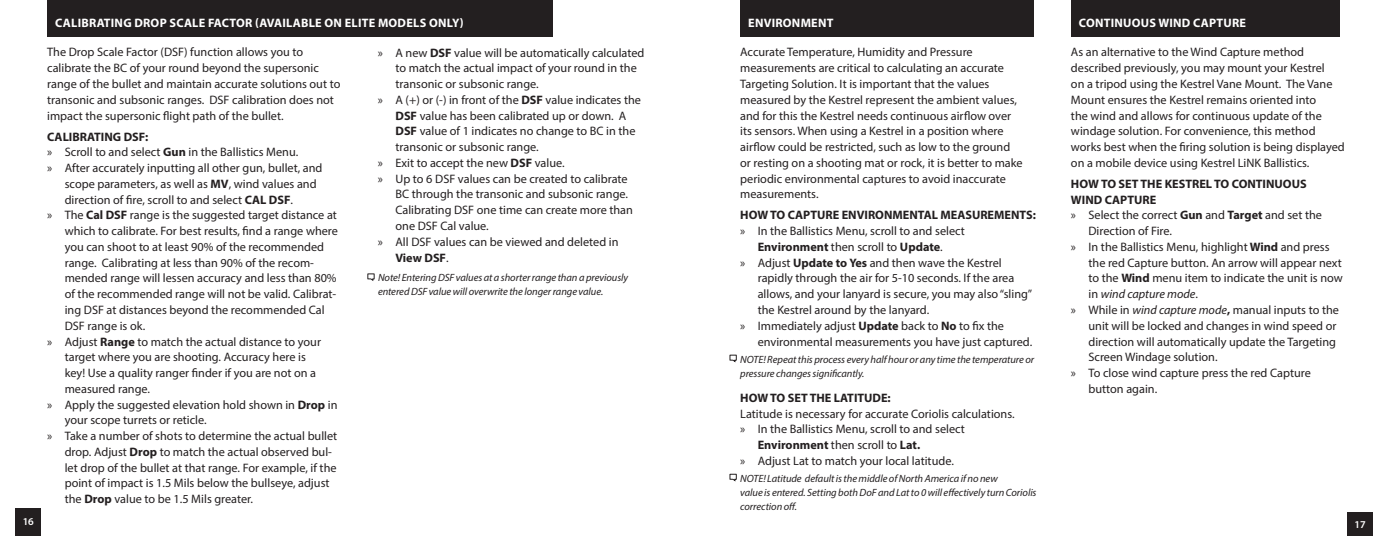
<style>
.page{position:relative;width:1386px;height:536px;background:#fff}
.page>*{position:absolute;margin:0;border:0;box-sizing:border-box;transform-origin:0 0}
.t1{font:12.25px/15.8px "Myriad Pro";color:#231f20}
.t2{font:700 12.25px "Myriad Pro";color:#231f20}
.t3{font:700 12.25px "Myriad Pro";letter-spacing:.02em;color:#fff}
.t4{font:italic 12.25px "Myriad Pro";color:#231f20}
.t5{font:italic 10.5px/14px "Myriad Pro";letter-spacing:-.005em;color:#231f20}
.t6{font:600 10.5px "Myriad Pro";color:#fff}
.s1{font-weight:700}
.s2{font-weight:400}
.s3{font-style:normal}
.s4{font-style:italic}
</style>
<div class="page">
<div style="left:1348px;top:512px;width:25px;height:24px;background:#231f20"></div>
<div style="left:16px;top:508px;width:25px;height:28px;background:#231f20"></div>
<div style="left:47px;top:0;width:506px;height:37px;background:#231f20"></div>
<svg style="left:367px;top:273px;width:8px;height:8px"></svg>
<div style="left:740px;top:0;width:294px;height:37px;background:#231f20"></div>
<div style="left:1071px;top:0;width:268px;height:37px;background:#231f20"></div>
<svg style="left:729px;top:354px;width:8px;height:9px"></svg>
<svg style="left:729px;top:473px;width:8px;height:9px"></svg>
<p class="t6" style="left:23px;top:514px;width:13px">16</p>
<p class="t3" style="left:55px;top:15px;width:410px">CALIBRATING DROP SCALE FACTOR (AVAILABLE ON ELITE MODELS ONLY)</p>
<p class="t1" style="left:47px;top:44px;width:295px">The Drop Scale Factor (DSF) function allows you to calibrate the BC of your round beyond the supersonic range of the bullet and maintain accurate solutions out to transonic and subsonic ranges. DSF calibration does not impact the supersonic flight path of the bullet.</p>
<p class="t2" style="left:47px;top:128px;width:103px">CALIBRATING DSF:</p>
<p class="t1" style="left:47px;top:144px;width:253px">» Scroll to and select <span class="s1">Gun</span> in the Ballistics Menu.</p>
<p class="t1" style="left:47px;top:160px;width:277px">» After accurately inputting all other gun, bullet, and</p>
<p class="t1" style="left:65px;top:176px;width:253px">scope parameters, as well as <span class="s1">MV</span>, wind values and</p>
<p class="t1" style="left:65px;top:191px;width:230px">direction of fire, scroll to and select <span class="s1">CAL DSF</span>.</p>
<p class="t1" style="left:47px;top:207px;width:291px">» The <span class="s1">Cal DSF</span> range is the suggested target distance at</p>
<p class="t1" style="left:65px;top:223px;width:275px">which to calibrate. For best results, find a range where</p>
<p class="t1" style="left:65px;top:239px;width:261px">you can shoot to at least 90% of the recommended</p>
<p class="t1" style="left:65px;top:254px;width:251px">range. Calibrating at less than 90% of the recom-</p>
<p class="t1" style="left:65px;top:270px;width:273px">mended range will lessen accuracy and less than 80%</p>
<p class="t1" style="left:65px;top:286px;width:273px">of the recommended range will not be valid. Calibrat-</p>
<p class="t1" style="left:65px;top:302px;width:262px">ing DSF at distances beyond the recommended Cal</p>
<p class="t1" style="left:65px;top:317px;width:82px">DSF range is ok.</p>
<p class="t1" style="left:47px;top:333px;width:275px">» Adjust <span class="s1">Range</span> to match the actual distance to your</p>
<p class="t1" style="left:65px;top:349px;width:243px">target where you are shooting. Accuracy here is</p>
<p class="t1" style="left:65px;top:365px;width:253px">key! Use a quality ranger finder if you are not on a</p>
<p class="t1" style="left:65px;top:380px;width:87px">measured range.</p>
<p class="t1" style="left:47px;top:396px;width:292px">» Apply the suggested elevation hold shown in <span class="s1">Drop</span> in</p>
<p class="t1" style="left:65px;top:412px;width:143px">your scope turrets or reticle.</p>
<p class="t1" style="left:47px;top:428px;width:292px">» Take a number of shots to determine the actual bullet</p>
<p class="t1" style="left:65px;top:443px;width:269px">drop. Adjust <span class="s1">Drop</span> to match the actual observed bul-</p>
<p class="t1" style="left:65px;top:459px;width:273px">let drop of the bullet at that range. For example, if the</p>
<p class="t1" style="left:65px;top:475px;width:266px">point of impact is 1.5 Mils below the bullseye, adjust</p>
<p class="t1" style="left:65px;top:491px;width:190px">the <span class="s1">Drop</span> value to be 1.5 Mils greater.</p>
<p class="t1" style="left:378px;top:44px;width:268px">» A new <span class="s1">DSF</span> value will be automatically calculated</p>
<p class="t1" style="left:396px;top:60px;width:243px">to match the actual impact of your round in the</p>
<p class="t1" style="left:396px;top:76px;width:145px">transonic or subsonic range.</p>
<p class="t1" style="left:378px;top:92px;width:265px">» A (+) or (-) in front of the <span class="s1">DSF</span> value indicates the</p>
<p class="t1" style="left:396px;top:107px;width:232px"><span class="s1">DSF</span> value has been calibrated up or down. A</p>
<p class="t1" style="left:396px;top:123px;width:242px"><span class="s1">DSF</span> value of 1 indicates no change to BC in the</p>
<p class="t1" style="left:396px;top:139px;width:145px">transonic or subsonic range.</p>
<p class="t1" style="left:378px;top:155px;width:188px">» Exit to accept the new <span class="s1">DSF</span> value.</p>
<p class="t1" style="left:378px;top:170px;width:251px">» Up to 6 DSF values can be created to calibrate</p>
<p class="t1" style="left:396px;top:186px;width:234px">BC through the transonic and subsonic range.</p>
<p class="t1" style="left:396px;top:202px;width:239px">Calibrating DSF one time can create more than</p>
<p class="t1" style="left:396px;top:218px;width:95px">one DSF Cal value.</p>
<p class="t1" style="left:378px;top:233px;width:242px">» All DSF values can be viewed and deleted in</p>
<p class="t2" style="left:396px;top:249px;width:55px">View DSF<span class="s2">.</span></p>
<p class="t5" style="left:378px;top:270px;width:252px">Note! Entering DSF values at a shorter range than a previously entered DSF value will overwrite the longer range value.</p>
<p class="t3" style="left:748px;top:15px;width:87px">ENVIRONMENT</p>
<p class="t1" style="left:740px;top:44px;width:284px">Accurate Temperature, Humidity and Pressure measurements are critical to calculating an accurate Targeting Solution. It is important that the values measured by the Kestrel represent the ambient values, and for this the Kestrel needs continuous airflow over its sensors. When using a Kestrel in a position where airflow could be restricted, such as low to the ground or resting on a shooting mat or rock, it is better to make periodic environmental captures to avoid inaccurate measurements.</p>
<p class="t2" style="left:740px;top:207px;width:297px">HOW TO CAPTURE ENVIRONMENTAL MEASUREMENTS:</p>
<p class="t1" style="left:740px;top:223px;width:226px">» In the Ballistics Menu, scroll to and select</p>
<p class="t2" style="left:758px;top:239px;width:187px">Environment <span class="s2">then scroll to</span> Update<span class="s2">.</span></p>
<p class="t1" style="left:740px;top:254px;width:263px">» Adjust <span class="s1">Update to Yes</span> and then wave the Kestrel</p>
<p class="t1" style="left:758px;top:270px;width:258px">rapidly through the air for 5-10 seconds. If the area</p>
<p class="t1" style="left:758px;top:286px;width:276px">allows, and your lanyard is secure, you may also “sling”</p>
<p class="t1" style="left:758px;top:302px;width:173px">the Kestrel around by the lanyard.</p>
<p class="t1" style="left:740px;top:317px;width:265px">» Immediately adjust <span class="s1">Update</span> back to <span class="s1">No</span> to fix the</p>
<p class="t1" style="left:758px;top:333px;width:276px">environmental measurements you have just captured.</p>
<p class="t5" style="left:740px;top:352px;width:295px">NOTE! Repeat this process every half hour or any time the temperature or pressure changes significantly.</p>
<p class="t2" style="left:740px;top:389px;width:152px">HOW TO SET THE LATITUDE:</p>
<p class="t1" style="left:740px;top:405px;width:276px">Latitude is necessary for accurate Coriolis calculations.</p>
<p class="t1" style="left:740px;top:421px;width:226px">» In the Ballistics Menu, scroll to and select</p>
<p class="t2" style="left:758px;top:437px;width:164px">Environment <span class="s2">then scroll to</span> Lat.</p>
<p class="t1" style="left:740px;top:452px;width:215px">» Adjust Lat to match your local latitude.</p>
<p class="t5" style="left:740px;top:471px;width:298px">NOTE! Latitude default is the middle of North America if no new<br>value is entered. Setting both DoF and Lat to 0 will effectively turn Coriolis correction off.</p>
<p class="t3" style="left:1079px;top:15px;width:169px">CONTINUOUS WIND CAPTURE</p>
<p class="t1" style="left:1071px;top:44px;width:275px">As an alternative to the Wind Capture method described previously, you may mount your Kestrel<br>on a tripod using the Kestrel Vane Mount. The Vane Mount ensures the Kestrel remains oriented into<br>the wind and allows for continuous update of the windage solution. For convenience, this method works best when the firing solution is being displayed on a mobile device using Kestrel LiNK Ballistics.</p>
<p class="t2" style="left:1071px;top:176px;width:237px">HOW TO SET THE KESTREL TO CONTINUOUS</p>
<p class="t2" style="left:1071px;top:191px;width:87px">WIND CAPTURE</p>
<p class="t1" style="left:1071px;top:207px;width:253px">» Select the correct <span class="s1">Gun</span> and <span class="s1">Target</span> and set the</p>
<p class="t1" style="left:1089px;top:223px;width:85px">Direction of Fire.</p>
<p class="t1" style="left:1071px;top:239px;width:260px">» In the Ballistics Menu, highlight <span class="s1">Wind</span> and press</p>
<p class="t1" style="left:1089px;top:254px;width:255px">the red Capture button. An arrow will appear next</p>
<p class="t1" style="left:1089px;top:270px;width:256px">to the <span class="s1">Wind</span> menu item to indicate the unit is now</p>
<p class="t4" style="left:1089px;top:286px;width:111px"><span class="s3">in</span> wind capture mode<span class="s3">.</span></p>
<p class="t1" style="left:1071px;top:302px;width:270px">» While in <span class="s4">wind capture mode</span><span class="s1">,</span> manual inputs to the</p>
<p class="t1" style="left:1089px;top:317px;width:249px">unit will be locked and changes in wind speed or</p>
<p class="t1" style="left:1089px;top:333px;width:249px">direction will automatically update the Targeting</p>
<p class="t1" style="left:1089px;top:349px;width:131px">Screen Windage solution.</p>
<p class="t1" style="left:1071px;top:365px;width:241px">» To close wind capture press the red Capture</p>
<p class="t1" style="left:1089px;top:380px;width:70px">button again.</p>
<p class="t6" style="left:1355px;top:517px;width:13px">17</p>
</div>
